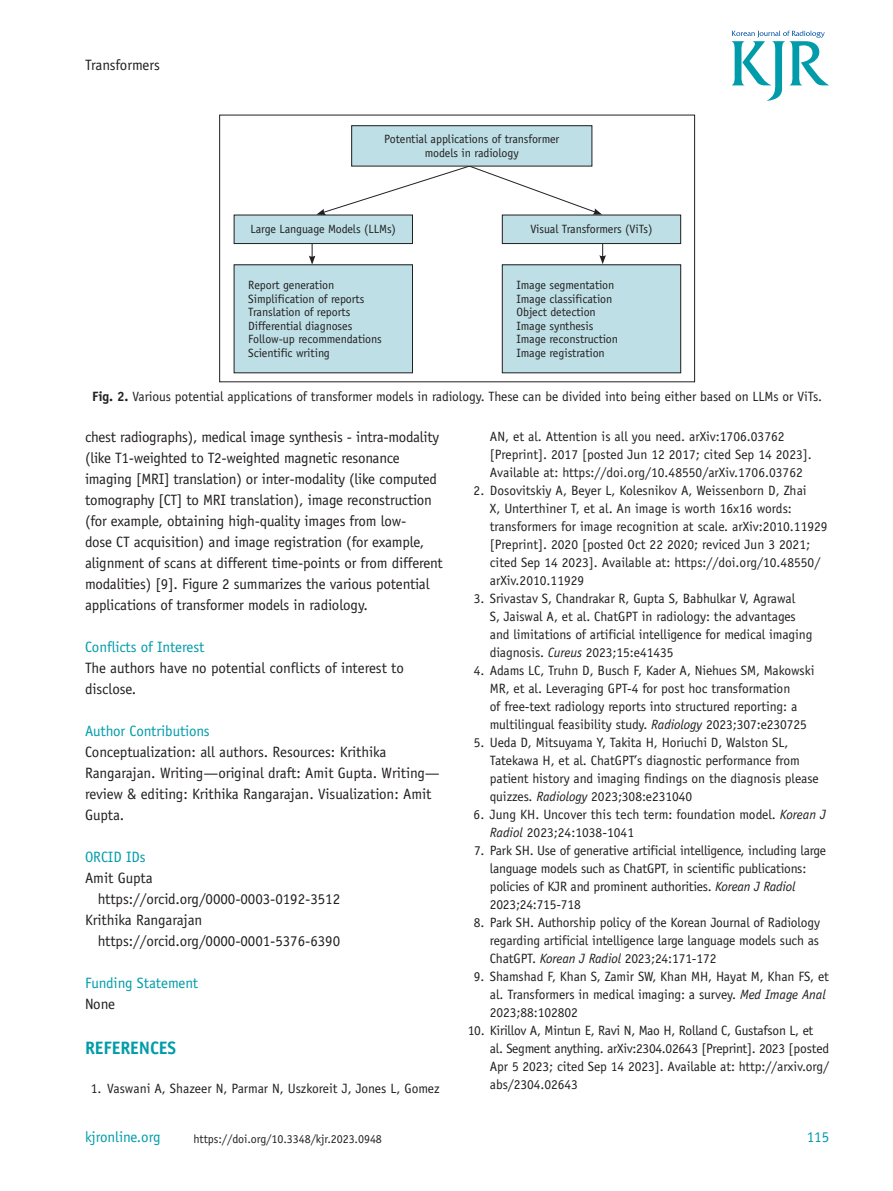
<style>
.page{position:relative;width:893px;height:1191px;background:#fff}
.page>*{position:absolute;margin:0;border:0;box-sizing:border-box;transform-origin:0 0}
.Refer제목{font:700 18px "Officina Sans Std";letter-spacing:-.005em;color:#009caa}
.본문{font:15px/21px "Officina Sans Std";letter-spacing:-.01em;color:#231f20}
.acknow_글{font:15px/21px "Officina Sans Std";letter-spacing:-.005em;color:#231f20}
.본문-2{font:15px "Officina Sans Std";letter-spacing:-.005em;color:#009caa}
.그림제목{font:13.5px/18px "Officina Sans Std";letter-spacing:-.005em;color:#231f20}
.t1{font:12px/13.5px "Officina Sans Std";letter-spacing:-.005em;color:#231f20;text-align:center}
.s1{font-weight:700}
.s2{font-style:italic}
</style>
<div class="page">
<svg style="left:732px;top:31px;width:97px;height:70px"></svg>
<div style="left:219px;top:115px;width:476px;height:267px;border:1px solid #231f20"></div>
<svg style="left:316px;top:165px;width:286px;height:50px"></svg>
<svg style="left:309px;top:244px;width:6px;height:20px"></svg>
<svg style="left:599px;top:244px;width:7px;height:20px"></svg>
<div style="left:352px;top:126px;width:240px;height:40px;background:#bddfe5"></div>
<div style="left:351px;top:125px;width:241px;height:41px;border:1px solid #231f20"></div>
<div style="left:234px;top:215px;width:178px;height:28px;background:#bddfe5"></div>
<div style="left:234px;top:215px;width:179px;height:29px;border:1px solid #231f20"></div>
<div style="left:234px;top:265px;width:178px;height:108px;background:#bddfe5"></div>
<div style="left:234px;top:264px;width:179px;height:109px;border:1px solid #231f20"></div>
<div style="left:502px;top:265px;width:179px;height:108px;background:#bddfe5"></div>
<div style="left:502px;top:264px;width:179px;height:109px;border:1px solid #231f20"></div>
<div style="left:502px;top:215px;width:179px;height:28px;background:#bddfe5"></div>
<div style="left:502px;top:215px;width:179px;height:29px;border:1px solid #231f20"></div>
<p class="본문" style="left:85px;top:54px;width:76px">Transformers</p>
<p class="t1" style="left:384px;top:132px;width:177px">Potential applications of transformer models in radiology</p>
<p class="t1" style="left:251px;top:222px;width:147px">Large Language Models (LLMs)</p>
<p class="t1" style="left:248px;top:278px;width:87px">Report generation</p>
<p class="t1" style="left:248px;top:292px;width:118px">Simplification of reports</p>
<p class="t1" style="left:248px;top:305px;width:104px">Translation of reports</p>
<p class="t1" style="left:248px;top:319px;width:106px">Differential diagnoses</p>
<p class="t1" style="left:248px;top:332px;width:135px">Follow-up recommendations</p>
<p class="t1" style="left:248px;top:346px;width:83px">Scientific writing</p>
<p class="t1" style="left:530px;top:222px;width:124px">Visual Transformers (ViTs)</p>
<p class="t1" style="left:516px;top:278px;width:99px">Image segmentation</p>
<p class="t1" style="left:516px;top:292px;width:97px">Image classification</p>
<p class="t1" style="left:516px;top:305px;width:81px">Object detection</p>
<p class="t1" style="left:516px;top:319px;width:78px">Image synthesis</p>
<p class="t1" style="left:516px;top:332px;width:103px">Image reconstruction</p>
<p class="t1" style="left:516px;top:346px;width:90px">Image registration</p>
<p class="그림제목" style="left:92px;top:387px;width:731px"><span class="s1">Fig. 2.</span> Various potential applications of transformer models in radiology. These can be divided into being either based on LLMs or ViTs.</p>
<p class="본문" style="left:85px;top:426px;width:359px">chest radiographs), medical image synthesis - intra-modality (like T1-weighted to T2-weighted magnetic resonance imaging [MRI] translation) or inter-modality (like computed tomography [CT] to MRI translation), image reconstruction (for example, obtaining high-quality images from low-<br>dose CT acquisition) and image registration (for example, alignment of scans at different time-points or from different modalities) [9]. Figure 2 summarizes the various potential applications of transformer models in radiology.</p>
<p class="본문-2" style="left:85px;top:638px;width:121px">Conflicts of Interest</p>
<p class="본문" style="left:85px;top:657px;width:320px">The authors have no potential conflicts of interest to disclose.</p>
<p class="본문-2" style="left:85px;top:722px;width:126px">Author Contributions</p>
<p class="acknow_글" style="left:85px;top:741px;width:356px">Conceptualization: all authors. Resources: Krithika Rangarajan. Writing—original draft: Amit Gupta. Writing— review &amp; editing: Krithika Rangarajan. Visualization: Amit Gupta.</p>
<p class="본문-2" style="left:85px;top:848px;width:62px">ORCID IDs</p>
<p class="본문" style="left:85px;top:867px;width:69px">Amit Gupta</p>
<p class="본문" style="left:98px;top:888px;width:244px">https://orcid.org/0000-0003-0192-3512</p>
<p class="본문" style="left:85px;top:909px;width:119px">Krithika Rangarajan</p>
<p class="본문" style="left:98px;top:930px;width:244px">https://orcid.org/0000-0001-5376-6390</p>
<p class="본문-2" style="left:85px;top:974px;width:115px">Funding Statement</p>
<p class="본문" style="left:85px;top:993px;width:32px">None</p>
<p class="Refer제목" style="left:85px;top:1036px;width:93px">REFERENCES</p>
<p class="그림제목" style="left:91px;top:1079px;width:350px">1. Vaswani A, Shazeer N, Parmar N, Uszkoreit J, Jones L, Gomez</p>
<p class="본문-2" style="left:85px;top:1128px;width:77px">kjronline.org</p>
<p class="t1" style="left:194px;top:1132px;width:190px">https://doi.org/10.3348/kjr.2023.0948</p>
<p class="그림제목" style="left:490px;top:427px;width:323px">AN, et al. Attention is all you need. arXiv:1706.03762 [Preprint]. 2017 [posted Jun 12 2017; cited Sep 14 2023].<br>Available at: https://doi.org/10.48550/arXiv.1706.03762</p>
<p class="그림제목" style="left:490px;top:481px;width:339px;text-indent:-16px">2. Dosovitskiy A, Beyer L, Kolesnikov A, Weissenborn D, Zhai<br>X, Unterthiner T, et al. An image is worth 16x16 words: transformers for image recognition at scale. arXiv:2010.11929 [Preprint]. 2020 [posted Oct 22 2020; reviced Jun 3 2021; cited Sep 14 2023]. Available at: https://doi.org/10.48550/ arXiv.2010.11929</p>
<p class="그림제목" style="left:490px;top:589px;width:324px;text-indent:-16px">3. Srivastav S, Chandrakar R, Gupta S, Babhulkar V, Agrawal<br>S, Jaiswal A, et al. ChatGPT in radiology: the advantages and limitations of artificial intelligence for medical imaging diagnosis. <span class="s2">Cureus</span> 2023;15:e41435</p>
<p class="그림제목" style="left:490px;top:661px;width:326px;text-indent:-16px">4. Adams LC, Truhn D, Busch F, Kader A, Niehues SM, Makowski MR, et al. Leveraging GPT-4 for post hoc transformation<br>of free-text radiology reports into structured reporting: a multilingual feasibility study. <span class="s2">Radiology</span> 2023;307:e230725</p>
<p class="그림제목" style="left:490px;top:733px;width:330px;text-indent:-16px">5. Ueda D, Mitsuyama Y, Takita H, Horiuchi D, Walston SL, Tatekawa H, et al. ChatGPT’s diagnostic performance from patient history and imaging findings on the diagnosis please quizzes. <span class="s2">Radiology</span> 2023;308:e231040</p>
<p class="그림제목" style="left:490px;top:805px;width:338px;text-indent:-16px">6. Jung KH. Uncover this tech term: foundation model. <span class="s2">Korean J<br>Radiol</span> 2023;24:1038-1041</p>
<p class="그림제목" style="left:490px;top:841px;width:338px;text-indent:-16px">7. Park SH. Use of generative artificial intelligence, including large language models such as ChatGPT, in scientific publications: policies of KJR and prominent authorities. <span class="s2">Korean J Radiol </span>2023;24:715-718</p>
<p class="그림제목" style="left:490px;top:913px;width:332px;text-align:justify;text-indent:-16px">8. Park SH. Authorship policy of the Korean Journal of Radiology regarding artificial intelligence large language models such as ChatGPT. <span class="s2">Korean J Radiol</span> 2023;24:171-172</p>
<p class="그림제목" style="left:490px;top:967px;width:341px;text-indent:-16px">9. Shamshad F, Khan S, Zamir SW, Khan MH, Hayat M, Khan FS, et al. Transformers in medical imaging: a survey. <span class="s2">Med Image Anal<br></span>2023;88:102802</p>
<p class="그림제목" style="left:490px;top:1021px;width:341px;text-indent:-22px">10. Kirillov A, Mintun E, Ravi N, Mao H, Rolland C, Gustafson L, et al. Segment anything. arXiv:2304.02643 [Preprint]. 2023 [posted Apr 5 2023; cited Sep 14 2023]. Available at: http://arxiv.org/ abs/2304.02643</p>
<p class="본문-2" style="left:807px;top:1128px;width:24px">115</p>
</div>
